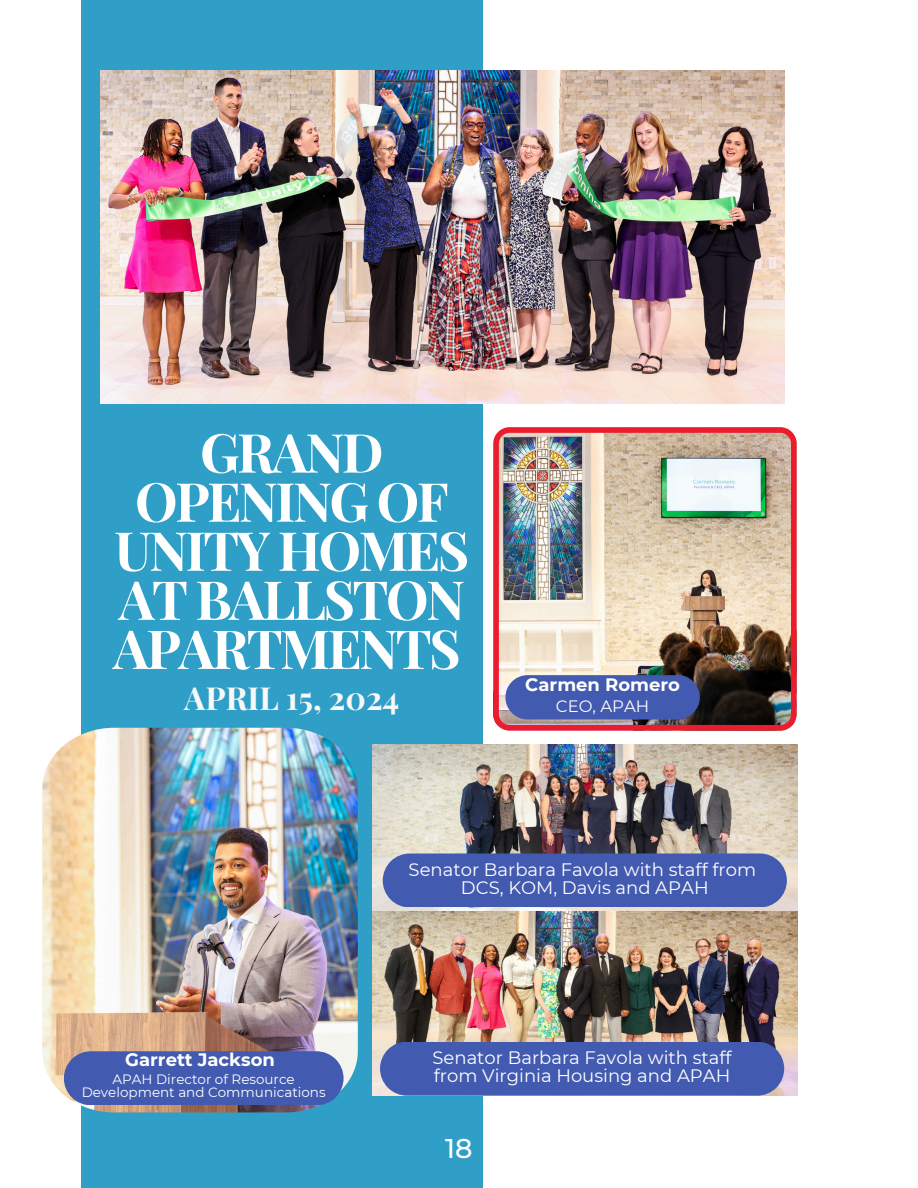
<style>
.page{position:relative;width:918px;height:1188px;background:#fff}
.page>*{position:absolute;margin:0;border:0;box-sizing:border-box;transform-origin:0 0}
.t1{font:700 54px/49.1px "Playfair Display";letter-spacing:-.045em;color:#fff;text-align:center}
.t2{font:700 31.65px "Playfair Display";color:#f8f8f8}
.t3{font:500 27px "Montserrat";color:#fff}
.t4{font:18px/18px "Montserrat";color:#fff}
.t5{font:700 18px "Montserrat";color:#fff}
.t6{font:16.5px "Montserrat";color:#fff}
.t7{font:13.5px "Montserrat";color:#fff}
</style>
<div class="page">
<div style="left:81px;top:0;width:402px;height:1188px;background:#309fc8"></div>
<img style="left:101px;top:71px;width:684px;height:333px">
<img style="left:373px;top:744px;width:424px;height:352px">
<img style="left:493px;top:427px;width:304px;height:304px">
<img style="left:42px;top:728px;width:316px;height:384px">
<div style="left:380px;top:1042px;width:404px;height:54px;background:#425aaf"></div>
<div style="left:64px;top:1051px;width:280px;height:54px;background:#425aaf"></div>
<div style="left:383px;top:853px;width:404px;height:54px;background:#425aaf"></div>
<div style="left:505px;top:675px;width:195px;height:44px;background:#425aaf;border-radius:22px"></div>
<p class="t1" style="left:113px;top:426px;width:358px">GRAND<br>OPENING OF<br>UNITY HOMES<br>AT BALLSTON<br>APARTMENTS</p>
<h2 class="t2" style="left:184px;top:676px;width:217px">APRIL 15, 2024</h2>
<h5 class="t5" style="left:525px;top:674px;width:156px">Carmen Romero</h5>
<p class="t6" style="left:556px;top:696px;width:95px">CEO, APAH</p>
<h4 class="t5" style="left:125px;top:1049px;width:151px">Garrett Jackson</h4>
<p class="t7" style="left:113px;top:1071px;width:184px">APAH Director of Resource</p>
<p class="t7" style="left:82px;top:1084px;width:246px">Development and Communications</p>
<p class="t4" style="left:409px;top:861px;width:349px;text-align:center">Senator Barbara Favola with staff from<br>DCS, KOM, Davis and APAH</p>
<p class="t4" style="left:433px;top:1049px;width:301px">Senator Barbara Favola with staff from Virginia Housing and APAH</p>
<h5 class="t3" style="left:445px;top:1132px;width:29px">18</h5>
</div>
